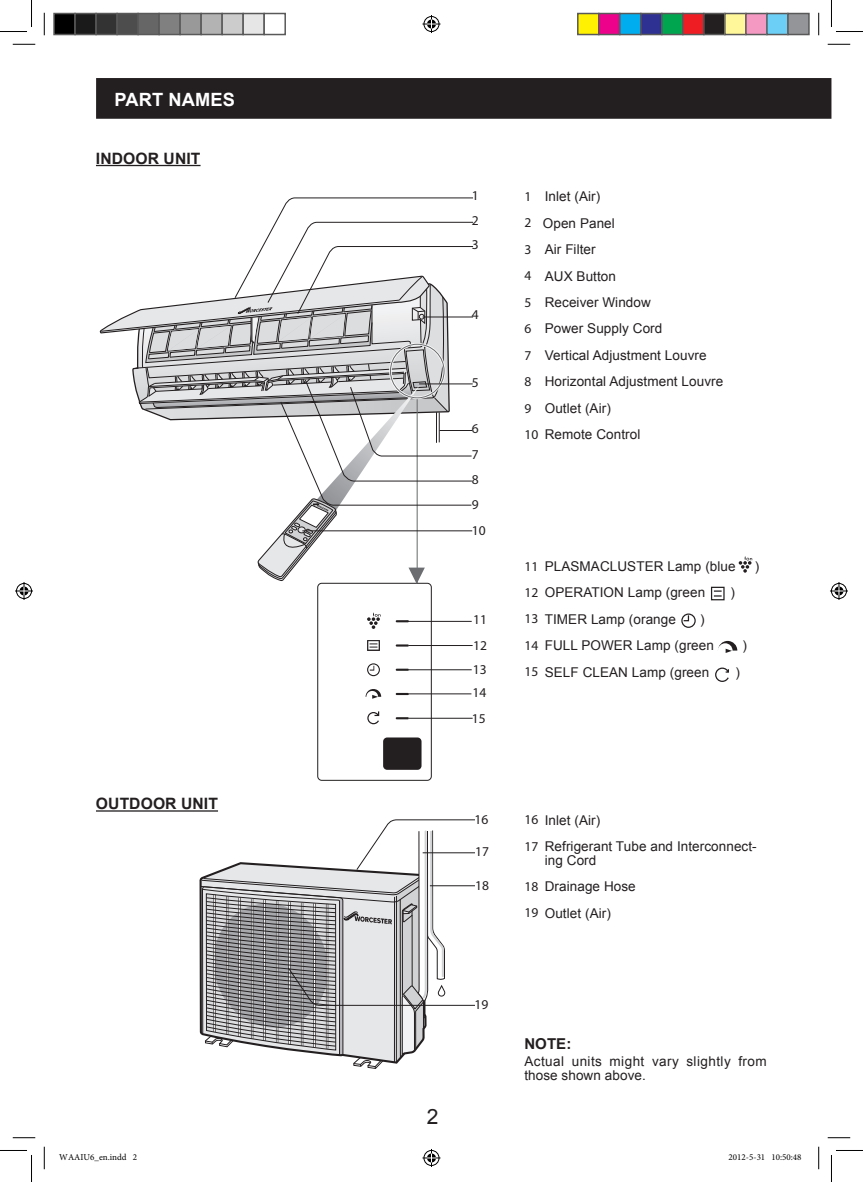
<style>
.page{position:relative;width:863px;height:1182px;background:#fff}
.page>*{position:absolute;margin:0;border:0;box-sizing:border-box;transform-origin:0 0}
.t1{font:21px "Arial";color:#231f20}
.SemiText{font:700 18.3px "Arial";letter-spacing:.005em;color:#fff}
.Opetxt_nn{font:700 15.6px "Arial";letter-spacing:.005em;color:#231f20}
.SemiText-2{font:700 15.6px "Arial";letter-spacing:.005em;color:#231f20}
.SemiText-3{font:700 15px "Arial";color:#231f20}
.SemiText-4{font:13.5px/13.5px "Arial";letter-spacing:.005em;color:#231f20}
.SemiText-5{font:13.5px/13.5px "Arial";letter-spacing:.03em;color:#231f20}
.SemiText-6{font:13.5px "Myriad Pro";letter-spacing:.005em;color:#231f20}
.t2{font:9px "Minion Pro";color:#000}
.s1{font-family:"Myriad Pro"}
</style>
<div class="page">
<div style="left:96px;top:78px;width:735px;height:41px;background:#231f20"></div>
<hr style="left:96px;top:165px;width:104px;height:1px;background:#231f20">
<div style="left:710px;top:586px;width:14px;height:14px;border:1px solid #231f20"></div>
<svg style="left:713px;top:590px;width:8px;height:6px"></svg>
<div style="left:681px;top:613px;width:14px;height:15px;border:1px solid #231f20;border-radius:50%"></div>
<svg style="left:682px;top:614px;width:7px;height:8px"></svg>
<svg style="left:718px;top:641px;width:19px;height:12px"></svg>
<svg style="left:715px;top:667px;width:14px;height:15px"></svg>
<hr style="left:96px;top:810px;width:122px;height:1px;background:#231f20">
<svg style="left:200px;top:819px;width:274px;height:250px"></svg>
<hr style="left:408px;top:645px;width:64px;height:1px;background:#231f20">
<hr style="left:408px;top:669px;width:63px;height:1px;background:#231f20">
<hr style="left:408px;top:693px;width:63px;height:1px;background:#231f20">
<hr style="left:409px;top:717px;width:63px;height:1px;background:#231f20">
<hr style="left:406px;top:621px;width:65px;height:1px;background:#231f20">
<div style="left:317px;top:583px;width:114px;height:197px;border:1px solid #231f20;border-radius:4px"></div>
<div style="left:383px;top:737px;width:38px;height:32px;background:#231f20;border-radius:4px"></div>
<svg style="left:367px;top:663px;width:13px;height:13px"></svg>
<svg style="left:367px;top:640px;width:13px;height:11px"></svg>
<svg style="left:367px;top:612px;width:13px;height:17px"></svg>
<svg style="left:395px;top:620px;width:14px;height:2px"></svg>
<svg style="left:395px;top:644px;width:14px;height:2px"></svg>
<svg style="left:395px;top:668px;width:14px;height:2px"></svg>
<svg style="left:395px;top:693px;width:14px;height:2px"></svg>
<svg style="left:395px;top:717px;width:14px;height:2px"></svg>
<svg style="left:365px;top:689px;width:16px;height:9px"></svg>
<svg style="left:367px;top:711px;width:12px;height:13px"></svg>
<svg style="left:100px;top:197px;width:373px;height:387px"></svg>
<svg style="left:738px;top:556px;width:14px;height:16px"></svg>
<svg style="left:13px;top:44px;width:22px;height:1px"></svg>
<svg style="left:827px;top:44px;width:23px;height:1px"></svg>
<svg style="left:13px;top:1137px;width:22px;height:1px"></svg>
<svg style="left:827px;top:1137px;width:23px;height:1px"></svg>
<svg style="left:44px;top:13px;width:1px;height:22px"></svg>
<svg style="left:44px;top:1146px;width:1px;height:23px"></svg>
<svg style="left:818px;top:13px;width:1px;height:22px"></svg>
<svg style="left:818px;top:1146px;width:1px;height:23px"></svg>
<svg style="left:0;top:0;width:32px;height:32px"></svg>
<svg style="left:0;top:1150px;width:32px;height:31px"></svg>
<svg style="left:831px;top:0;width:31px;height:32px"></svg>
<svg style="left:831px;top:1150px;width:31px;height:31px"></svg>
<svg style="left:422px;top:15px;width:18px;height:18px"></svg>
<svg style="left:422px;top:1149px;width:18px;height:17px"></svg>
<svg style="left:15px;top:582px;width:18px;height:18px"></svg>
<svg style="left:830px;top:582px;width:17px;height:18px"></svg>
<div style="left:54px;top:14px;width:21px;height:21px;background:#000"></div>
<div style="left:53px;top:13px;width:23px;height:22px;border:2px solid #595959"></div>
<div style="left:75px;top:14px;width:21px;height:21px;background:#1a1a1a"></div>
<div style="left:74px;top:13px;width:23px;height:22px;border:2px solid #595959"></div>
<div style="left:96px;top:14px;width:21px;height:21px;background:#333"></div>
<div style="left:95px;top:13px;width:23px;height:22px;border:2px solid #595959"></div>
<div style="left:117px;top:14px;width:21px;height:21px;background:#4d4d4d"></div>
<div style="left:116px;top:13px;width:23px;height:22px;border:2px solid #595959"></div>
<div style="left:138px;top:14px;width:21px;height:21px;background:#666"></div>
<div style="left:137px;top:13px;width:23px;height:22px;border:2px solid #595959"></div>
<div style="left:159px;top:14px;width:21px;height:21px;background:#808080"></div>
<div style="left:158px;top:13px;width:23px;height:22px;border:2px solid #595959"></div>
<div style="left:180px;top:14px;width:21px;height:21px;background:#999"></div>
<div style="left:179px;top:13px;width:23px;height:22px;border:2px solid #595959"></div>
<div style="left:201px;top:14px;width:21px;height:21px;background:#b3b3b3"></div>
<div style="left:200px;top:13px;width:23px;height:22px;border:2px solid #595959"></div>
<div style="left:222px;top:14px;width:21px;height:21px;background:#ccc"></div>
<div style="left:221px;top:13px;width:23px;height:22px;border:2px solid #595959"></div>
<div style="left:243px;top:14px;width:21px;height:21px;background:#e6e6e6"></div>
<div style="left:242px;top:13px;width:23px;height:22px;border:2px solid #595959"></div>
<div style="left:263px;top:13px;width:23px;height:22px;border:2px solid #595959"></div>
<div style="left:577px;top:14px;width:21px;height:21px;background:#fff101"></div>
<div style="left:577px;top:13px;width:22px;height:22px;border:2px solid #595959"></div>
<div style="left:598px;top:14px;width:21px;height:21px;background:#ed028c"></div>
<div style="left:598px;top:13px;width:22px;height:22px;border:2px solid #595959"></div>
<div style="left:619px;top:14px;width:21px;height:21px;background:#00aeef"></div>
<div style="left:619px;top:13px;width:22px;height:22px;border:2px solid #595959"></div>
<div style="left:640px;top:14px;width:21px;height:21px;background:#2e3092"></div>
<div style="left:640px;top:13px;width:22px;height:22px;border:2px solid #595959"></div>
<div style="left:661px;top:14px;width:21px;height:21px;background:#00a54f"></div>
<div style="left:661px;top:13px;width:22px;height:22px;border:2px solid #595959"></div>
<div style="left:682px;top:14px;width:21px;height:21px;background:#ee1d23"></div>
<div style="left:682px;top:13px;width:22px;height:22px;border:2px solid #595959"></div>
<div style="left:703px;top:14px;width:21px;height:21px;background:#231f20"></div>
<div style="left:703px;top:13px;width:22px;height:22px;border:2px solid #595959"></div>
<div style="left:724px;top:14px;width:21px;height:21px;background:#fff79a"></div>
<div style="left:724px;top:13px;width:22px;height:22px;border:2px solid #595959"></div>
<div style="left:745px;top:14px;width:21px;height:21px;background:#f499c2"></div>
<div style="left:745px;top:13px;width:22px;height:22px;border:2px solid #595959"></div>
<div style="left:766px;top:14px;width:21px;height:21px;background:#6bcff6"></div>
<div style="left:766px;top:13px;width:22px;height:22px;border:2px solid #595959"></div>
<div style="left:787px;top:14px;width:21px;height:21px;background:#939598"></div>
<div style="left:787px;top:13px;width:22px;height:22px;border:2px solid #595959"></div>
<p class="SemiText" style="left:114px;top:87px;width:122px">PART NAMES</p>
<p class="SemiText-2" style="left:96px;top:148px;width:106px">INDOOR UNIT</p>
<p class="Opetxt_nn" style="left:96px;top:793px;width:123px">OUTDOOR UNIT</p>
<p class="SemiText-6" style="left:471px;top:187px;width:8px">1</p>
<p class="SemiText-6" style="left:471px;top:212px;width:8px">2</p>
<p class="SemiText-6" style="left:471px;top:236px;width:8px">3</p>
<p class="SemiText-6" style="left:471px;top:306px;width:8px">4</p>
<p class="SemiText-6" style="left:471px;top:374px;width:8px">5</p>
<p class="SemiText-6" style="left:471px;top:420px;width:8px">6</p>
<p class="SemiText-6" style="left:471px;top:446px;width:8px">7</p>
<p class="SemiText-6" style="left:471px;top:471px;width:8px">8</p>
<p class="SemiText-6" style="left:471px;top:496px;width:8px">9</p>
<p class="SemiText-6" style="left:471px;top:522px;width:15px">10</p>
<p class="SemiText-6" style="left:473px;top:611px;width:15px">11</p>
<p class="SemiText-6" style="left:473px;top:637px;width:15px">12</p>
<p class="SemiText-6" style="left:472px;top:660px;width:15px">13</p>
<p class="SemiText-6" style="left:472px;top:684px;width:15px">14</p>
<p class="SemiText-6" style="left:471px;top:710px;width:15px">15</p>
<p class="SemiText-4" style="left:524px;top:190px;width:77px"><span class="s1">1</span> Inlet (Air)</p>
<p class="SemiText-4" style="left:524px;top:216px;width:92px"><span class="s1">2</span> Open Panel</p>
<p class="SemiText-4" style="left:524px;top:243px;width:73px"><span class="s1">3</span> Air Filter</p>
<p class="SemiText-4" style="left:524px;top:269px;width:93px"><span class="s1">4</span> AUX Button</p>
<p class="SemiText-4" style="left:524px;top:295px;width:128px"><span class="s1">5</span> Receiver Window</p>
<p class="SemiText-4" style="left:524px;top:322px;width:139px"><span class="s1">6</span> Power Supply Cord</p>
<p class="SemiText-4" style="left:524px;top:348px;width:184px"><span class="s1">7</span> Vertical Adjustment Louvre</p>
<p class="SemiText-4" style="left:524px;top:375px;width:200px"><span class="s1">8</span> Horizontal Adjustment Louvre</p>
<p class="SemiText-4" style="left:524px;top:401px;width:88px"><span class="s1">9</span> Outlet (Air)</p>
<p class="SemiText-4" style="left:524px;top:428px;width:117px"><span class="s1">10</span> Remote Control</p>
<p class="SemiText-4" style="left:524px;top:559px;width:213px"><span class="s1">11</span> PLASMACLUSTER Lamp (blue</p>
<p class="SemiText-4" style="left:754px;top:559px;width:6px">)</p>
<p class="SemiText-4" style="left:524px;top:586px;width:182px"><span class="s1">12</span> OPERATION Lamp (green</p>
<p class="SemiText-4" style="left:730px;top:586px;width:6px">)</p>
<p class="SemiText-4" style="left:524px;top:612px;width:153px"><span class="s1">13</span> TIMER Lamp (orange</p>
<p class="SemiText-4" style="left:700px;top:612px;width:6px">)</p>
<p class="SemiText-4" style="left:524px;top:638px;width:191px"><span class="s1">14</span> FULL POWER Lamp (green</p>
<p class="SemiText-4" style="left:742px;top:638px;width:6px">)</p>
<p class="SemiText-4" style="left:524px;top:665px;width:186px"><span class="s1">15</span> SELF CLEAN Lamp (green</p>
<p class="SemiText-4" style="left:735px;top:665px;width:6px">)</p>
<p class="t1" style="left:426px;top:1102px;width:13px">2</p>
<p class="SemiText-6" style="left:474px;top:811px;width:15px">16</p>
<p class="SemiText-6" style="left:475px;top:843px;width:15px">17</p>
<p class="SemiText-6" style="left:475px;top:877px;width:15px">18</p>
<p class="SemiText-6" style="left:474px;top:996px;width:15px">19</p>
<p class="SemiText-4" style="left:524px;top:813px;width:77px"><span class="s1">16</span> Inlet (Air)</p>
<p class="SemiText-4" style="left:544px;top:839px;width:213px;text-indent:-20px"><span class="s1">17</span> Refrigerant Tube and Interconnect&shy;ing Cord</p>
<p class="SemiText-4" style="left:524px;top:879px;width:113px"><span class="s1">18</span> Drainage Hose</p>
<p class="SemiText-4" style="left:524px;top:906px;width:88px"><span class="s1">19</span> Outlet (Air)</p>
<p class="SemiText-3" style="left:524px;top:1033px;width:48px">NOTE:</p>
<p class="SemiText-5" style="left:524px;top:1054px;width:244px">Actual units might vary slightly from those shown above.</p>
<p class="t2" style="left:59px;top:1151px;width:79px">WAAIU6_en.indd 2</p>
<p class="t2" style="left:728px;top:1151px;width:74px">2012-5-31 10:50:48</p>
</div>
